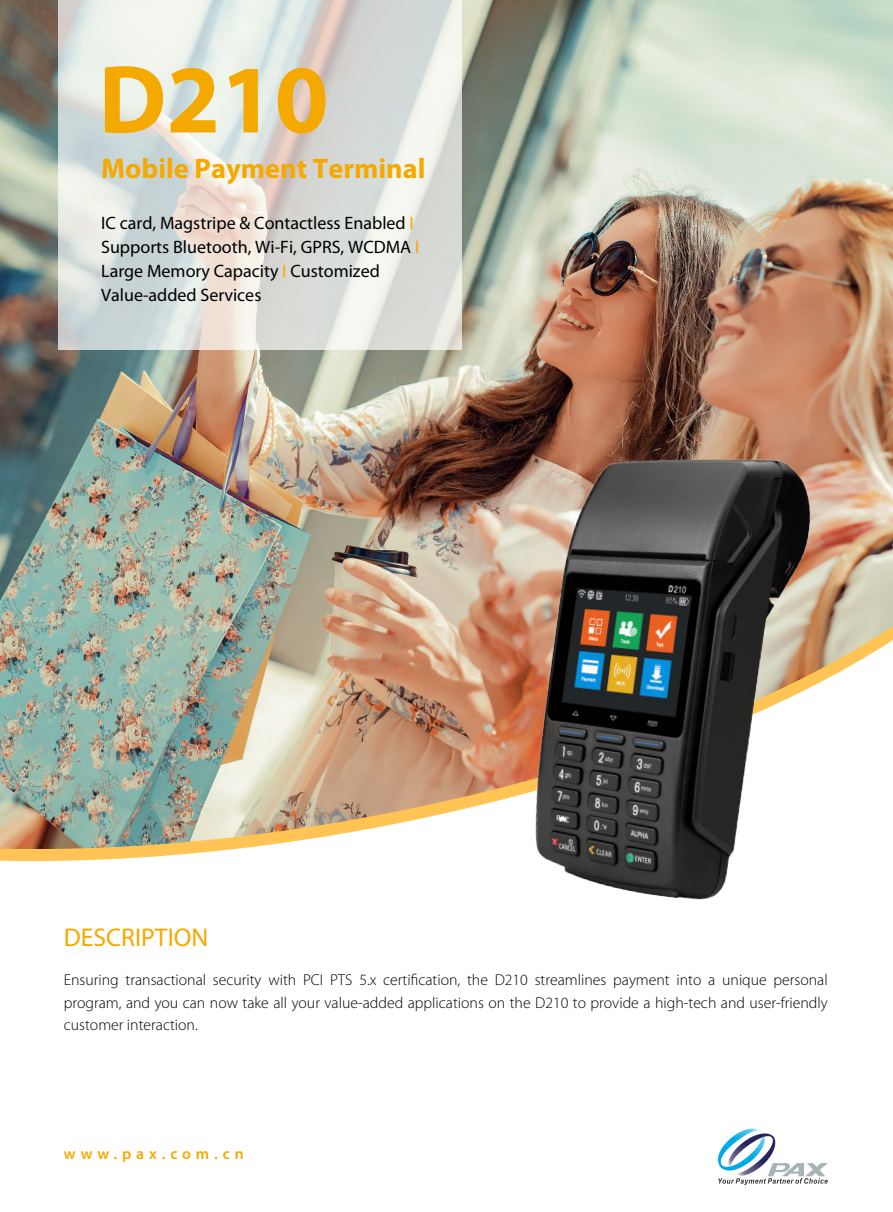
<style>
.page{position:relative;width:893px;height:1212px;background:#fff}
.page>*{position:absolute;margin:0;border:0;box-sizing:border-box;transform-origin:0 0}
.t1{font:700 97.5px "Myriad Pro";color:#f4a900}
.t2{font:700 28.35px "Myriad Pro";color:#f4a900}
.t3{font:25.8px "Myriad Pro";color:#f4a900}
.t4{font:18px/24px "Myriad Pro";color:#000}
.t5{font:300 15.75px/22.5px "Myriad Pro";color:#000;text-align:justify}
.t6{font:600 15.75px "Myriad Pro";letter-spacing:.31em;color:#f4a900}
.s1{color:#f4a900}
</style>
<div class="page">
<img style="left:0;top:0;width:893px;height:615px">
<img style="left:0;top:615px;width:893px;height:247px">
<svg style="left:58px;top:0;width:403px;height:350px;background:#dee0dc"></svg>
<svg style="left:718px;top:1128px;width:110px;height:57px"></svg>
<img style="left:493px;top:420px;width:361px;height:480px">
<h1 class="t1" style="left:99px;top:45px;width:232px">D210</h1>
<h2 class="t2" style="left:101px;top:152px;width:326px">Mobile Payment Terminal</h2>
<p class="t4" style="left:101px;top:211px;width:320px">IC card, Magstripe &amp; Contactless Enabled <span class="s1">I </span>Supports Bluetooth, Wi-Fi, GPRS, WCDMA <span class="s1">I </span>Large Memory Capacity <span class="s1">I</span> Customized Value-added Services</p>
<h3 class="t3" style="left:64px;top:924px;width:146px">DESCRIPTION</h3>
<p class="t5" style="left:64px;top:969px;width:765px">Ensuring transactional security with PCI PTS 5.x certification, the D210 streamlines payment into a unique personal program, and you can now take all your value-added applications on the D210 to provide a high-tech and user-friendly customer interaction.</p>
<p class="t6" style="left:64px;top:1145px;width:181px">www.pax.com.cn</p>
</div>
